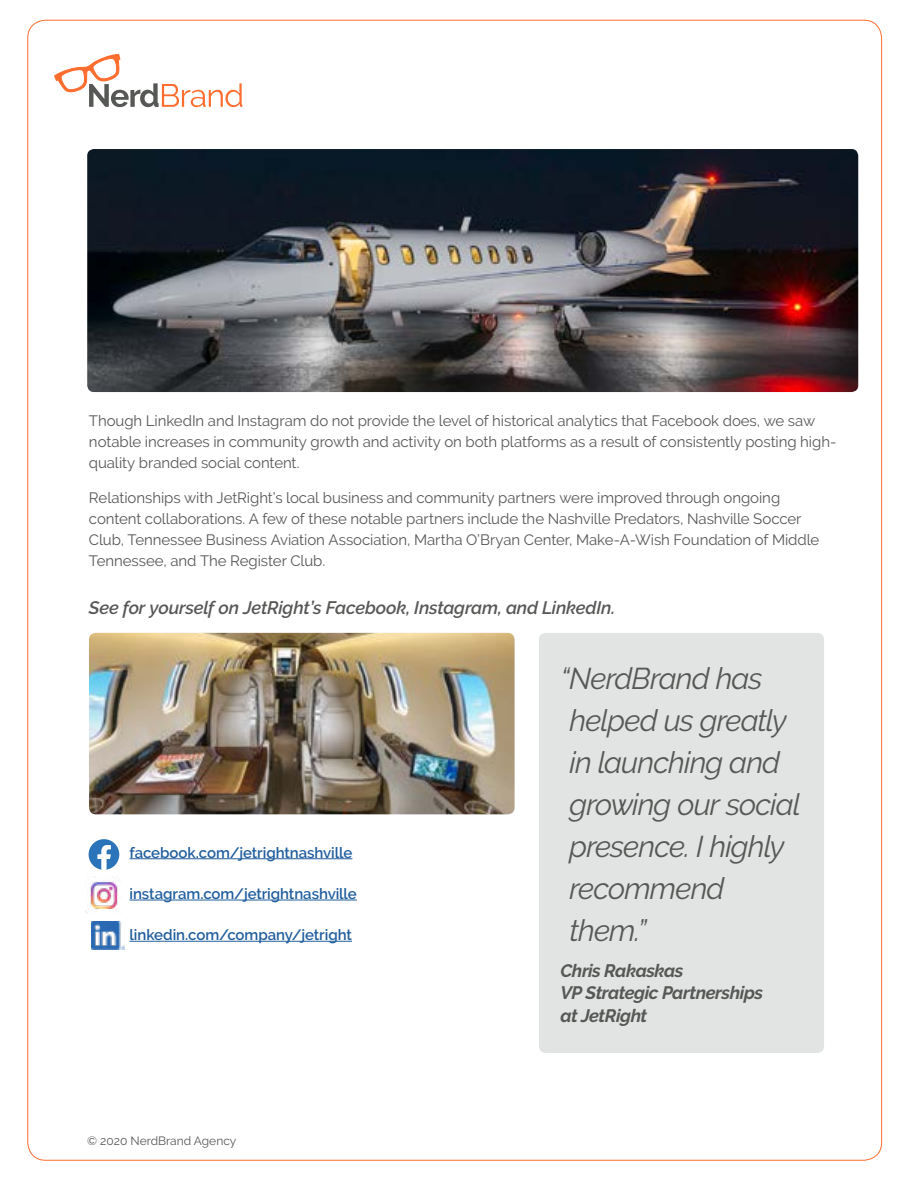
<style>
.page{position:relative;width:918px;height:1188px;background:#fff}
.page>*{position:absolute;margin:0;border:0;box-sizing:border-box;transform-origin:0 0}
.t1{font:italic 30px/42px "Raleway";letter-spacing:-.03em;color:#565855}
.t2{font:italic 600 18px "Raleway";letter-spacing:-.01em;color:#565855}
.t3{font:italic 700 18px/22.5px "Raleway";letter-spacing:-.025em;color:#565855}
.t4{font:15px/21px "Raleway";letter-spacing:-.005em;color:#565855}
.t5{font:600 15px "Raleway";letter-spacing:-.005em;color:#215e9e}
.t6{font:12px "Raleway";color:#565855}
</style>
<div class="page">
<svg style="left:54px;top:54px;width:188px;height:53px"></svg>
<hr style="left:129px;top:858px;width:223px;height:1px;background:#215e9e">
<hr style="left:129px;top:900px;width:228px;height:1px;background:#215e9e">
<hr style="left:129px;top:941px;width:223px;height:1px;background:#215e9e">
<img style="left:87px;top:149px;width:771px;height:243px">
<img style="left:89px;top:633px;width:426px;height:181px">
<div style="left:539px;top:633px;width:285px;height:420px;background:#e2e4e4;border-radius:7px"></div>
<svg style="left:89px;top:839px;width:30px;height:31px"></svg>
<img style="left:85px;top:881px;width:33px;height:32px">
<img style="left:91px;top:921px;width:33px;height:28px">
<p class="t4" style="left:89px;top:411px;width:749px">Though LinkedIn and Instagram do not provide the level of historical analytics that Facebook does, we saw notable increases in community growth and activity on both platforms as a result of consistently posting high&shy;quality branded social content.</p>
<p class="t4" style="left:89px;top:487px;width:732px">Relationships with JetRight’s local business and community partners were improved through ongoing content collaborations. A few of these notable partners include the Nashville Predators, Nashville Soccer Club, Tennessee Business Aviation Association, Martha O’Bryan Center, Make-A-Wish Foundation of Middle Tennessee, and The Register Club.</p>
<p class="t2" style="left:89px;top:597px;width:528px">See for yourself on JetRight’s Facebook, Instagram, and LinkedIn.</p>
<p class="t5" style="left:129px;top:844px;width:224px">facebook.com/jetrightnashville</p>
<p class="t5" style="left:129px;top:885px;width:229px">instagram.com/jetrightnashville</p>
<p class="t5" style="left:129px;top:926px;width:224px">linkedin.com/company/jetright</p>
<p class="t6" style="left:87px;top:1134px;width:151px">© 2020 NerdBrand Agency</p>
<h1 class="t1" style="left:570px;top:657px;width:233px;text-indent:-9px">“NerdBrand has helped us greatly in launching and growing our social presence. I highly recommend them.”</h1>
<p class="t3" style="left:561px;top:959px;width:204px">Chris Rakaskas<br>VP Strategic Partnerships at JetRight</p>
</div>
